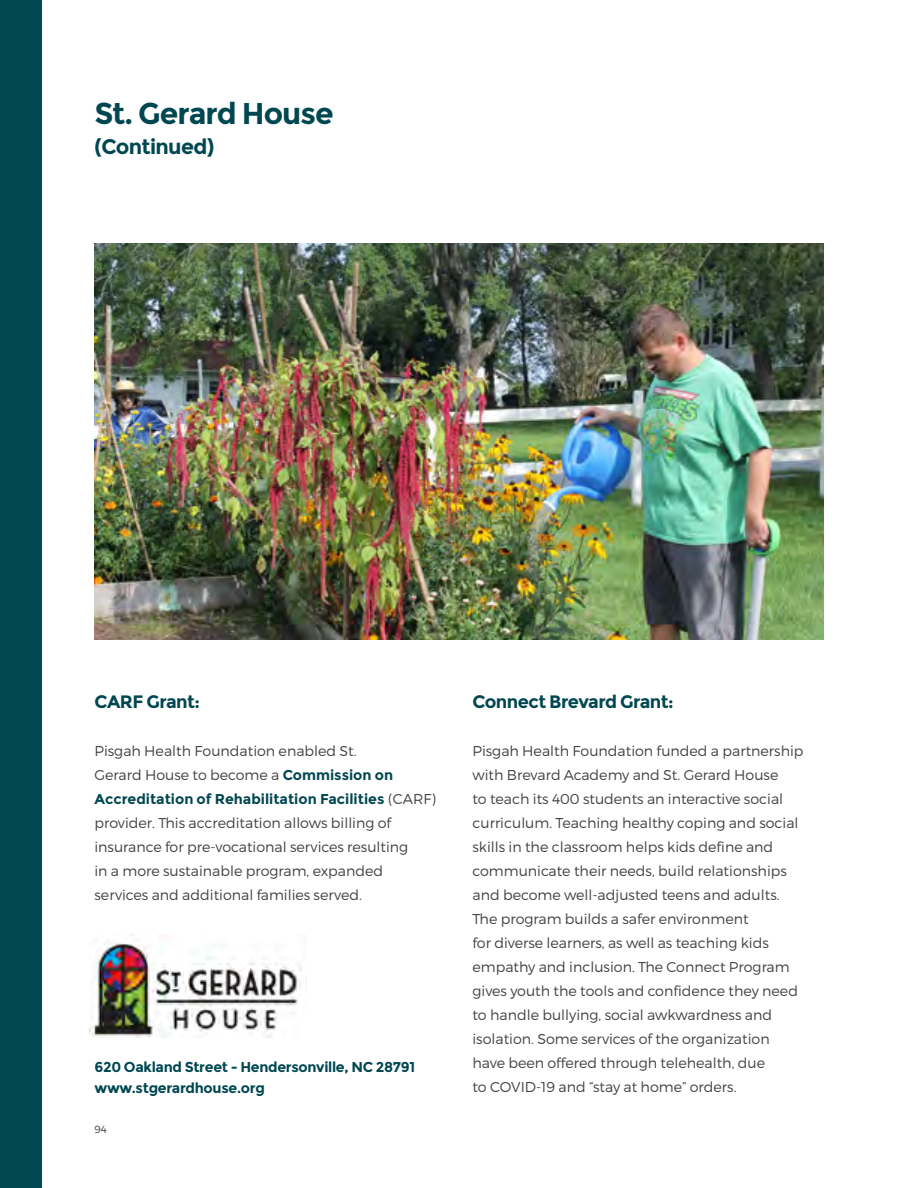
<style>
.page{position:relative;width:918px;height:1188px;background:#fff}
.page>*{position:absolute;margin:0;border:0;box-sizing:border-box;transform-origin:0 0}
.t1{font:700 30px "Montserrat";letter-spacing:-.03em;color:#014751}
.t2{font:700 21px "Montserrat";letter-spacing:-.03em;color:#014751}
.t3{font:700 18px "Montserrat";letter-spacing:-.03em;color:#014751}
.t4{font:300 14.25px/24px "Montserrat";color:#414042}
.t5{font:700 14.25px/21px "Montserrat";letter-spacing:-.02em;color:#014751}
.t6{font:300 10.5px "Montserrat";color:#414042}
.s1{font-weight:700;color:#014751}
</style>
<div class="page">
<img style="left:89px;top:934px;width:213px;height:104px">
<img style="left:94px;top:243px;width:730px;height:396px">
<div style="left:0;top:0;width:41px;height:1188px;background:#014751"></div>
<h1 class="t1" style="left:94px;top:95px;width:241px">St. Gerard House</h1>
<h2 class="t2" style="left:94px;top:134px;width:121px">(Continued)</h2>
<p class="t3" style="left:94px;top:691px;width:107px">CARF Grant:</p>
<p class="t4" style="left:94px;top:739px;width:343px">Pisgah Health Foundation enabled St.<br>Gerard House to become a <span class="s1">Commission on Accreditation of Rehabilitation Facilities</span> (CARF) provider. This accreditation allows billing of insurance for pre-vocational services resulting<br>in a more sustainable program, expanded services and additional families served.</p>
<p class="t5" style="left:94px;top:1056px;width:322px">620 Oakland Street - Hendersonville, NC 28791 www.stgerardhouse.org</p>
<p class="t6" style="left:94px;top:1123px;width:14px">94</p>
<p class="t3" style="left:472px;top:691px;width:203px">Connect Brevard Grant:</p>
<p class="t4" style="left:472px;top:739px;width:333px">Pisgah Health Foundation funded a partnership with Brevard Academy and St. Gerard House<br>to teach its 400 students an interactive social curriculum. Teaching healthy coping and social skills in the classroom helps kids define and communicate their needs, build relationships and become well-adjusted teens and adults.<br>The program builds a safer environment<br>for diverse learners, as well as teaching kids empathy and inclusion. The Connect Program gives youth the tools and confidence they need to handle bullying, social awkwardness and isolation. Some services of the organization have been offered through telehealth, due<br>to COVID-19 and “stay at home” orders.</p>
</div>
